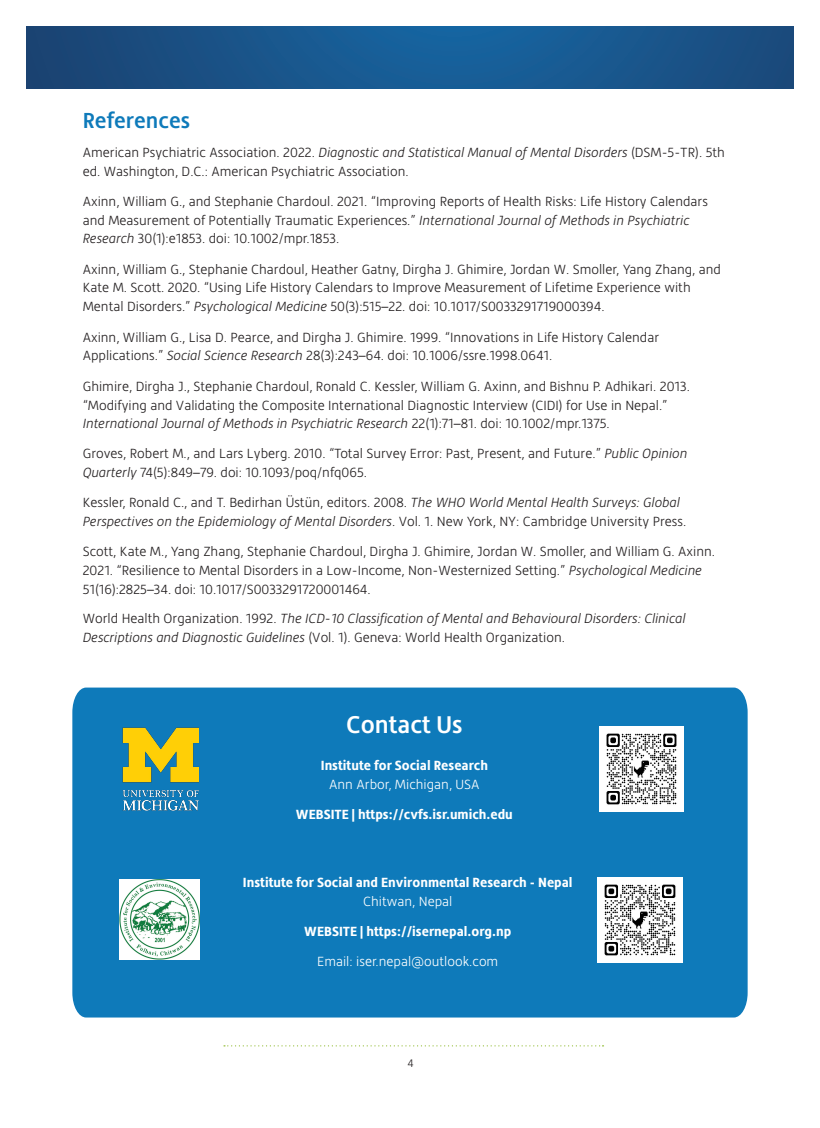
<style>
.page{position:relative;width:820px;height:1128px;background:#fff}
.page>*{position:absolute;margin:0;border:0;box-sizing:border-box;transform-origin:0 0}
.body_text{font:500 25px "Hedley New";color:#fff}
.body_text-2{font:500 22.5px "Hedley New";color:#0e7aba}
.body_text-3{font:300 13.75px/18.8px "Hedley New";color:#231f20}
.body_text-4{font:700 13.75px/18.8px "Hedley New";color:#fff;text-align:center}
.body_text-5{font:italic 300 13.75px/18.8px "Hedley New";color:#231f20}
.t1{font:300 11.25px "Hedley New";color:#231f20}
.s1{font-style:italic}
.s2{font-style:normal}
.s3{font-weight:300}
</style>
<div class="page">
<svg style="left:224px;top:1045px;width:379px;height:1px"></svg>
<svg style="left:26px;top:26px;width:767px;height:62px"></svg>
<div style="left:72px;top:687px;width:675px;height:330px;background:#0e7aba"></div>
<img style="left:122px;top:727px;width:76px;height:83px">
<img style="left:598px;top:726px;width:85px;height:85px">
<img style="left:597px;top:877px;width:85px;height:85px">
<img style="left:119px;top:879px;width:80px;height:80px">
<p class="body_text-2" style="left:83px;top:107px;width:109px">References</p>
<p class="body_text-3" style="left:83px;top:143px;width:643px">American Psychiatric Association. 2022. <span class="s1">Diagnostic and Statistical Manual of Mental Disorders</span> (DSM-5-TR). 5th ed. Washington, D.C.: American Psychiatric Association.</p>
<p class="body_text-3" style="left:83px;top:192px;width:626px">Axinn, William G., and Stephanie Chardoul. 2021. “Improving Reports of Health Risks: Life History Calendars and Measurement of Potentially Traumatic Experiences.” <span class="s1">International Journal of Methods in Psychiatric<br>Research</span> 30(1):e1853. doi: 10.1002/mpr.1853.</p>
<p class="body_text-3" style="left:83px;top:259px;width:639px">Axinn, William G., Stephanie Chardoul, Heather Gatny, Dirgha J. Ghimire, Jordan W. Smoller, Yang Zhang, and<br>Kate M. Scott. 2020. “Using Life History Calendars to Improve Measurement of Lifetime Experience with<br>Mental Disorders.” <span class="s1">Psychological Medicine</span> 50(3):515–22. doi: 10.1017/S0033291719000394.</p>
<p class="body_text-3" style="left:83px;top:327px;width:577px">Axinn, William G., Lisa D. Pearce, and Dirgha J. Ghimire. 1999. “Innovations in Life History Calendar<br>Applications.” <span class="s1">Social Science Research</span> 28(3):243–64. doi: 10.1006/ssre.1998.0641.</p>
<p class="body_text-3" style="left:83px;top:376px;width:608px">Ghimire, Dirgha J., Stephanie Chardoul, Ronald C. Kessler, William G. Axinn, and Bishnu P. Adhikari. 2013. “Modifying and Validating the Composite International Diagnostic Interview (CIDI) for Use in Nepal.”<br><span class="s1">International Journal of Methods in Psychiatric Research</span> 22(1):71–81. doi: 10.1002/mpr.1375.</p>
<p class="body_text-3" style="left:83px;top:444px;width:605px">Groves, Robert M., and Lars Lyberg. 2010. “Total Survey Error: Past, Present, and Future.” <span class="s1">Public Opinion<br>Quarterly</span> 74(5):849–79. doi: 10.1093/poq/nfq065.</p>
<p class="body_text-3" style="left:83px;top:493px;width:604px">Kessler, Ronald C., and T. Bedirhan Üstün, editors. 2008. <span class="s1">The WHO World Mental Health Surveys: Global<br>Perspectives on the Epidemiology of Mental Disorders</span>. Vol. 1. New York, NY: Cambridge University Press.</p>
<p class="body_text-3" style="left:83px;top:542px;width:633px">Scott, Kate M., Yang Zhang, Stephanie Chardoul, Dirgha J. Ghimire, Jordan W. Smoller, and William G. Axinn.<br>2021. “Resilience to Mental Disorders in a Low-Income, Non-Westernized Setting.” <span class="s1">Psychological Medicine<br></span>51(16):2825–34. doi: 10.1017/S0033291720001464.</p>
<p class="body_text-5" style="left:83px;top:609px;width:604px"><span class="s2">World Health Organization. 1992.</span> The ICD-10 Classification of Mental and Behavioural Disorders: Clinical<br>Descriptions and Diagnostic Guidelines <span class="s2">(Vol. 1). Geneva: World Health Organization.</span></p>
<p class="body_text" style="left:346px;top:710px;width:118px">Contact Us</p>
<p class="body_text-4" style="left:320px;top:756px;width:169px">Institute for Social Research<br><span class="s3">Ann Arbor, Michigan, USA</span></p>
<p class="body_text-4" style="left:296px;top:805px;width:218px">WEBSITE | https://cvfs.isr.umich.edu</p>
<p class="body_text-4" style="left:243px;top:873px;width:331px">Institute for Social and Environmental Research - Nepal<br><span class="s3">Chitwan, Nepal</span></p>
<p class="body_text-4" style="left:304px;top:916px;width:208px;line-height:30px">WEBSITE | https://isernepal.org.np<br><span class="s3">Email: iser.nepal@outlook.com</span></p>
<p class="t1" style="left:407px;top:1056px;width:8px">4</p>
</div>
